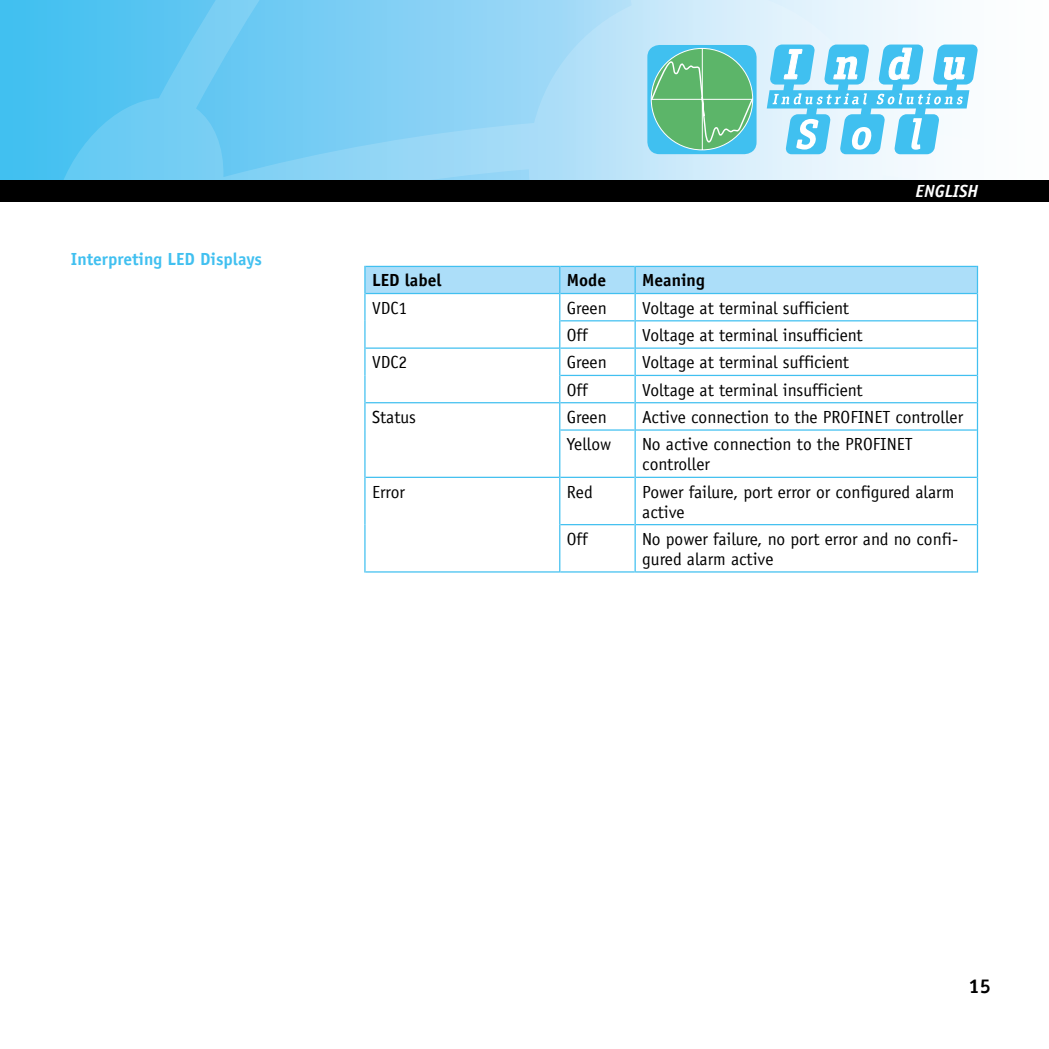
<style>
.page{position:relative;width:1049px;height:1049px;background:#fff}
.page>*{position:absolute;margin:0;border:0;box-sizing:border-box;transform-origin:0 0}
.t1{font:700 20px "Officina Sans";color:#000}
.t2{font:17.5px/20px "Officina Sans";color:#000}
.t3{font:700 17.5px "Officina Sans";color:#41c0f0}
.t4{font:700 17.5px "Officina Sans";color:#000}
.t5{font:italic 700 17.5px "Officina Sans";color:#fff}
</style>
<div class="page">
<svg style="left:1px;top:0;width:1048px;height:181px;background:#96d7f4"></svg>
<div style="left:0;top:181px;width:1049px;height:21px;background:#000"></div>
<div style="left:647px;top:45px;width:109px;height:109px;background:#40c0f0;border-radius:12px"></div>
<svg style="left:767px;top:45px;width:211px;height:109px"></svg>
<svg style="left:650px;top:48px;width:103px;height:103px"></svg>
<hr style="left:0;top:0;width:1px;height:181px;background:#41c0f0">
<hr style="left:364px;top:266px;width:2px;height:27px;background:#41c0f0">
<hr style="left:364px;top:293px;width:2px;height:28px;background:#41c0f0">
<hr style="left:364px;top:321px;width:2px;height:27px;background:#41c0f0">
<hr style="left:364px;top:348px;width:2px;height:27px;background:#41c0f0">
<hr style="left:364px;top:375px;width:2px;height:28px;background:#41c0f0">
<hr style="left:364px;top:403px;width:2px;height:27px;background:#41c0f0">
<svg style="left:365px;top:266px;width:613px;height:164px"></svg>
<hr style="left:364px;top:430px;width:2px;height:47px;background:#41c0f0">
<hr style="left:560px;top:429px;width:74px;height:2px;background:#41c0f0">
<hr style="left:559px;top:430px;width:1px;height:47px;background:#41c0f0">
<hr style="left:636px;top:429px;width:341px;height:2px;background:#41c0f0">
<hr style="left:634px;top:430px;width:2px;height:47px;background:#41c0f0">
<hr style="left:977px;top:430px;width:1px;height:47px;background:#41c0f0">
<hr style="left:366px;top:477px;width:193px;height:1px;background:#41c0f0">
<hr style="left:364px;top:477px;width:2px;height:48px;background:#41c0f0">
<hr style="left:560px;top:477px;width:74px;height:1px;background:#41c0f0">
<hr style="left:559px;top:477px;width:1px;height:48px;background:#41c0f0">
<hr style="left:636px;top:477px;width:341px;height:1px;background:#41c0f0">
<hr style="left:634px;top:477px;width:2px;height:48px;background:#41c0f0">
<hr style="left:977px;top:477px;width:1px;height:48px;background:#41c0f0">
<hr style="left:364px;top:525px;width:2px;height:47px;background:#41c0f0">
<hr style="left:560px;top:524px;width:74px;height:1px;background:#41c0f0">
<hr style="left:559px;top:525px;width:1px;height:47px;background:#41c0f0">
<hr style="left:636px;top:524px;width:341px;height:1px;background:#41c0f0">
<hr style="left:634px;top:525px;width:2px;height:47px;background:#41c0f0">
<hr style="left:977px;top:525px;width:1px;height:47px;background:#41c0f0">
<hr style="left:366px;top:571px;width:193px;height:1px;background:#41c0f0">
<hr style="left:560px;top:571px;width:74px;height:1px;background:#41c0f0">
<hr style="left:636px;top:571px;width:341px;height:1px;background:#41c0f0">
<p class="t3" style="left:71px;top:248px;width:193px">Interpreting LED Displays</p>
<p class="t5" style="left:915px;top:180px;width:64px">ENGLISH</p>
<p class="t4" style="left:372px;top:270px;width:71px">LED label</p>
<p class="t4" style="left:567px;top:270px;width:41px">Mode</p>
<p class="t4" style="left:642px;top:270px;width:64px">Meaning</p>
<p class="t2" style="left:372px;top:298px;width:37px">VDC1</p>
<p class="t2" style="left:567px;top:298px;width:41px">Green</p>
<p class="t2" style="left:642px;top:298px;width:208px">Voltage at terminal sufficient</p>
<p class="t2" style="left:567px;top:325px;width:22px">Off</p>
<p class="t2" style="left:642px;top:325px;width:222px">Voltage at terminal insufficient</p>
<p class="t2" style="left:372px;top:352px;width:37px">VDC2</p>
<p class="t2" style="left:567px;top:352px;width:41px">Green</p>
<p class="t2" style="left:642px;top:352px;width:208px">Voltage at terminal sufficient</p>
<p class="t2" style="left:567px;top:380px;width:22px">Off</p>
<p class="t2" style="left:642px;top:380px;width:222px">Voltage at terminal insufficient</p>
<p class="t2" style="left:372px;top:407px;width:46px">Status</p>
<p class="t2" style="left:567px;top:407px;width:41px">Green</p>
<p class="t2" style="left:642px;top:407px;width:322px">Active connection to the PROFINET controller</p>
<p class="t2" style="left:567px;top:434px;width:46px">Yellow</p>
<p class="t2" style="left:642px;top:434px;width:272px">No active connection to the PROFINET controller</p>
<p class="t2" style="left:372px;top:482px;width:35px">Error</p>
<p class="t2" style="left:567px;top:482px;width:27px">Red</p>
<p class="t2" style="left:642px;top:482px;width:314px">Power failure, port error or configured alarm active</p>
<p class="t2" style="left:567px;top:529px;width:22px">Off</p>
<p class="t2" style="left:642px;top:529px;width:318px">No power failure, no port error and no confi&shy;gured alarm active</p>
<p class="t1" style="left:968px;top:973px;width:24px">15</p>
</div>
